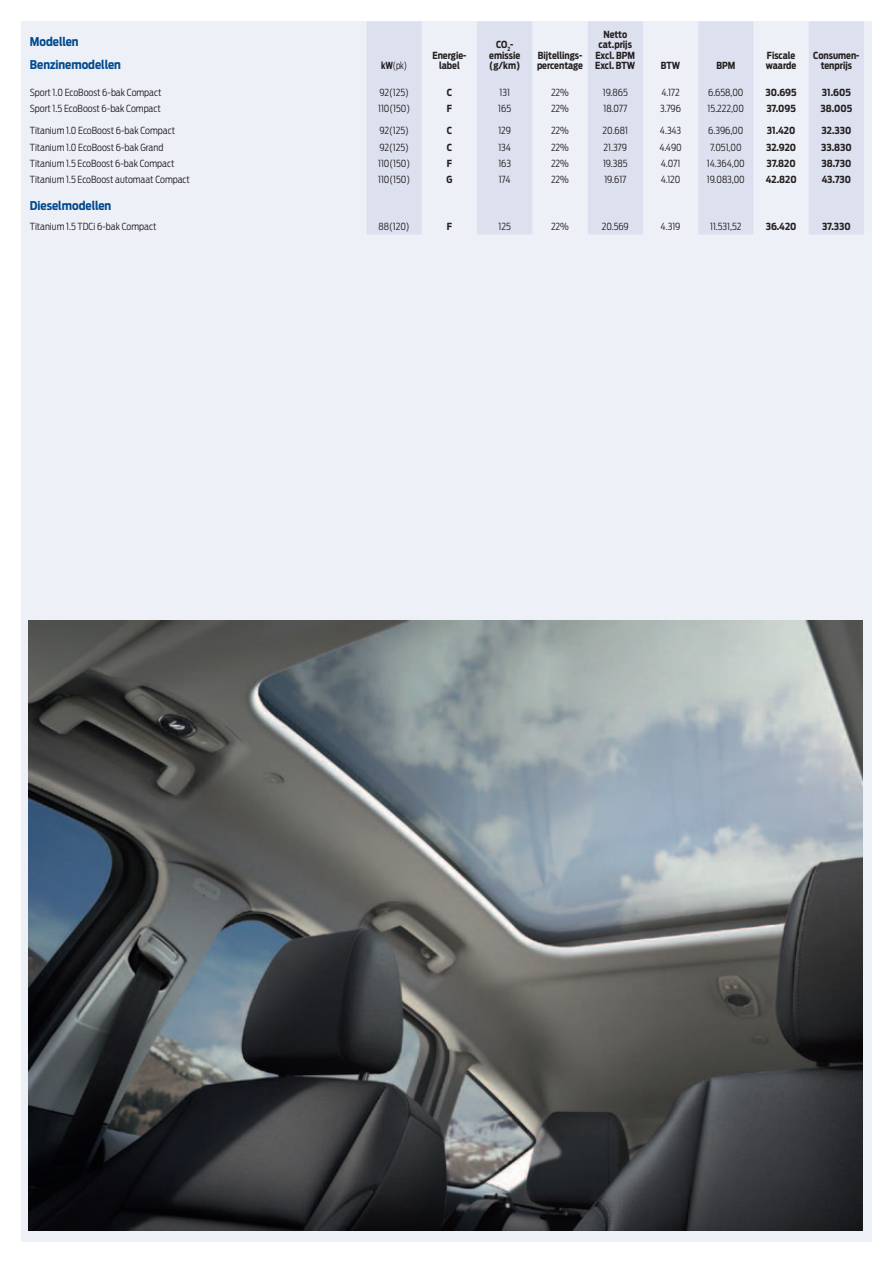
<style>
.page{position:relative;width:893px;height:1263px;background:#fff}
.page>*{position:absolute;margin:0;border:0;box-sizing:border-box;transform-origin:0 0}
.t1{font:700 12px "Ford Antenna Cond";color:#014990}
.t2{font:300 9.75px "Ford Antenna Cond";color:#231f20}
.t3{font:700 9.75px/10.5px "Ford Antenna Cond";color:#231f20;text-align:center;scale:.96 1}
.t4{font:700 9.75px "Ford Antenna Cond";color:#231f20}
.t5{font:300 9.75px "Ford Antenna Cond";color:#231f20;scale:.87 1}
.s1{font-weight:700}
</style>
<div class="page">
<div style="left:21px;top:21px;width:851px;height:1221px;background:#edf0f7"></div>
<img style="left:29px;top:621px;width:833px;height:609px">
<svg style="left:367px;top:21px;width:497px;height:213px;fill:#dde1ef"></svg>
<p class="t1" style="left:30px;top:31px;width:50px">Modellen</p>
<p class="t1" style="left:30px;top:54px;width:93px">Benzinemodellen</p>
<p class="t5" style="left:381px;top:57px;width:31px"><span class="s1">kW</span>(pk)</p>
<p class="t3" style="left:432px;top:49px;width:37px">Energie&shy;label</p>
<p class="t3" style="left:489px;top:38px;width:34px">CO<sub>2</sub>- emissie (g/km)</p>
<p class="t3" style="left:537px;top:49px;width:49px;text-align:left">Bijtellings&shy;percentage</p>
<p class="t3" style="left:595px;top:28px;width:43px">Netto cat.prijs<br>Excl. BPM<br>Excl. BTW</p>
<p class="t3" style="left:661px;top:59px;width:22px">BTW</p>
<p class="t3" style="left:716px;top:59px;width:21px">BPM</p>
<p class="t3" style="left:766px;top:49px;width:33px;text-align:left">Fiscale waarde</p>
<p class="t3" style="left:813px;top:49px;width:50px">Consumen&shy;tenprijs</p>
<p class="t2" style="left:30px;top:84px;width:133px">Sport 1.0 EcoBoost 6-bak Compact</p>
<p class="t2" style="left:379px;top:84px;width:31px">92(125)</p>
<p class="t4" style="left:447px;top:83px;width:7px">C</p>
<p class="t2" style="left:500px;top:84px;width:12px">131</p>
<p class="t2" style="left:551px;top:84px;width:19px">22%</p>
<p class="t2" style="left:603px;top:84px;width:27px">19.865</p>
<p class="t2" style="left:661px;top:84px;width:20px">4.172</p>
<p class="t2" style="left:708px;top:84px;width:37px">6.658,00</p>
<p class="t4" style="left:765px;top:83px;width:33px">30.695</p>
<p class="t4" style="left:822px;top:83px;width:30px">31.605</p>
<p class="t2" style="left:30px;top:100px;width:133px">Sport 1.5 EcoBoost 6-bak Compact</p>
<p class="t2" style="left:378px;top:100px;width:34px">110(150)</p>
<p class="t4" style="left:447px;top:100px;width:7px">F</p>
<p class="t2" style="left:498px;top:100px;width:14px">165</p>
<p class="t2" style="left:551px;top:100px;width:19px">22%</p>
<p class="t2" style="left:603px;top:100px;width:25px">18.077</p>
<p class="t2" style="left:660px;top:100px;width:22px">3.796</p>
<p class="t2" style="left:708px;top:100px;width:38px">15.222,00</p>
<p class="t4" style="left:766px;top:100px;width:31px">37.095</p>
<p class="t4" style="left:821px;top:100px;width:33px">38.005</p>
<p class="t2" style="left:30px;top:122px;width:147px">Titanium 1.0 EcoBoost 6-bak Compact</p>
<p class="t2" style="left:379px;top:122px;width:31px">92(125)</p>
<p class="t4" style="left:447px;top:122px;width:7px">C</p>
<p class="t2" style="left:498px;top:122px;width:14px">129</p>
<p class="t2" style="left:551px;top:122px;width:19px">22%</p>
<p class="t2" style="left:603px;top:122px;width:27px">20.681</p>
<p class="t2" style="left:660px;top:122px;width:23px">4.343</p>
<p class="t2" style="left:708px;top:122px;width:37px">6.396,00</p>
<p class="t4" style="left:767px;top:122px;width:30px">31.420</p>
<p class="t4" style="left:821px;top:122px;width:31px">32.330</p>
<p class="t2" style="left:30px;top:139px;width:135px">Titanium 1.0 EcoBoost 6-bak Grand</p>
<p class="t2" style="left:379px;top:139px;width:31px">92(125)</p>
<p class="t4" style="left:447px;top:138px;width:7px">C</p>
<p class="t2" style="left:498px;top:139px;width:14px">134</p>
<p class="t2" style="left:551px;top:139px;width:19px">22%</p>
<p class="t2" style="left:604px;top:139px;width:25px">21.379</p>
<p class="t2" style="left:659px;top:139px;width:24px">4.490</p>
<p class="t2" style="left:710px;top:139px;width:33px">7.051,00</p>
<p class="t4" style="left:766px;top:138px;width:32px">32.920</p>
<p class="t4" style="left:821px;top:138px;width:32px">33.830</p>
<p class="t2" style="left:30px;top:155px;width:146px">Titanium 1.5 EcoBoost 6-bak Compact</p>
<p class="t2" style="left:378px;top:155px;width:34px">110(150)</p>
<p class="t4" style="left:447px;top:155px;width:7px">F</p>
<p class="t2" style="left:498px;top:155px;width:14px">163</p>
<p class="t2" style="left:551px;top:155px;width:19px">22%</p>
<p class="t2" style="left:603px;top:155px;width:26px">19.385</p>
<p class="t2" style="left:661px;top:155px;width:21px">4.071</p>
<p class="t2" style="left:707px;top:155px;width:39px">14.364,00</p>
<p class="t4" style="left:766px;top:155px;width:31px">37.820</p>
<p class="t4" style="left:822px;top:155px;width:31px">38.730</p>
<p class="t2" style="left:30px;top:171px;width:162px">Titanium 1.5 EcoBoost automaat Compact</p>
<p class="t2" style="left:378px;top:171px;width:34px">110(150)</p>
<p class="t4" style="left:446px;top:171px;width:8px">G</p>
<p class="t2" style="left:499px;top:171px;width:13px">174</p>
<p class="t2" style="left:551px;top:171px;width:19px">22%</p>
<p class="t2" style="left:604px;top:171px;width:23px">19.617</p>
<p class="t2" style="left:661px;top:171px;width:21px">4.120</p>
<p class="t2" style="left:707px;top:171px;width:40px">19.083,00</p>
<p class="t4" style="left:766px;top:171px;width:32px">42.820</p>
<p class="t4" style="left:822px;top:171px;width:31px">43.730</p>
<p class="t1" style="left:30px;top:195px;width:83px">Dieselmodellen</p>
<p class="t2" style="left:30px;top:218px;width:128px">Titanium 1.5 TDCi 6-bak Compact</p>
<p class="t2" style="left:379px;top:218px;width:33px">88(120)</p>
<p class="t4" style="left:447px;top:218px;width:7px">F</p>
<p class="t2" style="left:499px;top:218px;width:14px">125</p>
<p class="t2" style="left:551px;top:218px;width:19px">22%</p>
<p class="t2" style="left:602px;top:218px;width:29px">20.569</p>
<p class="t2" style="left:661px;top:218px;width:21px">4.319</p>
<p class="t2" style="left:710px;top:218px;width:33px">11.531,52</p>
<p class="t4" style="left:766px;top:218px;width:32px">36.420</p>
<p class="t4" style="left:822px;top:218px;width:30px">37.330</p>
</div>
